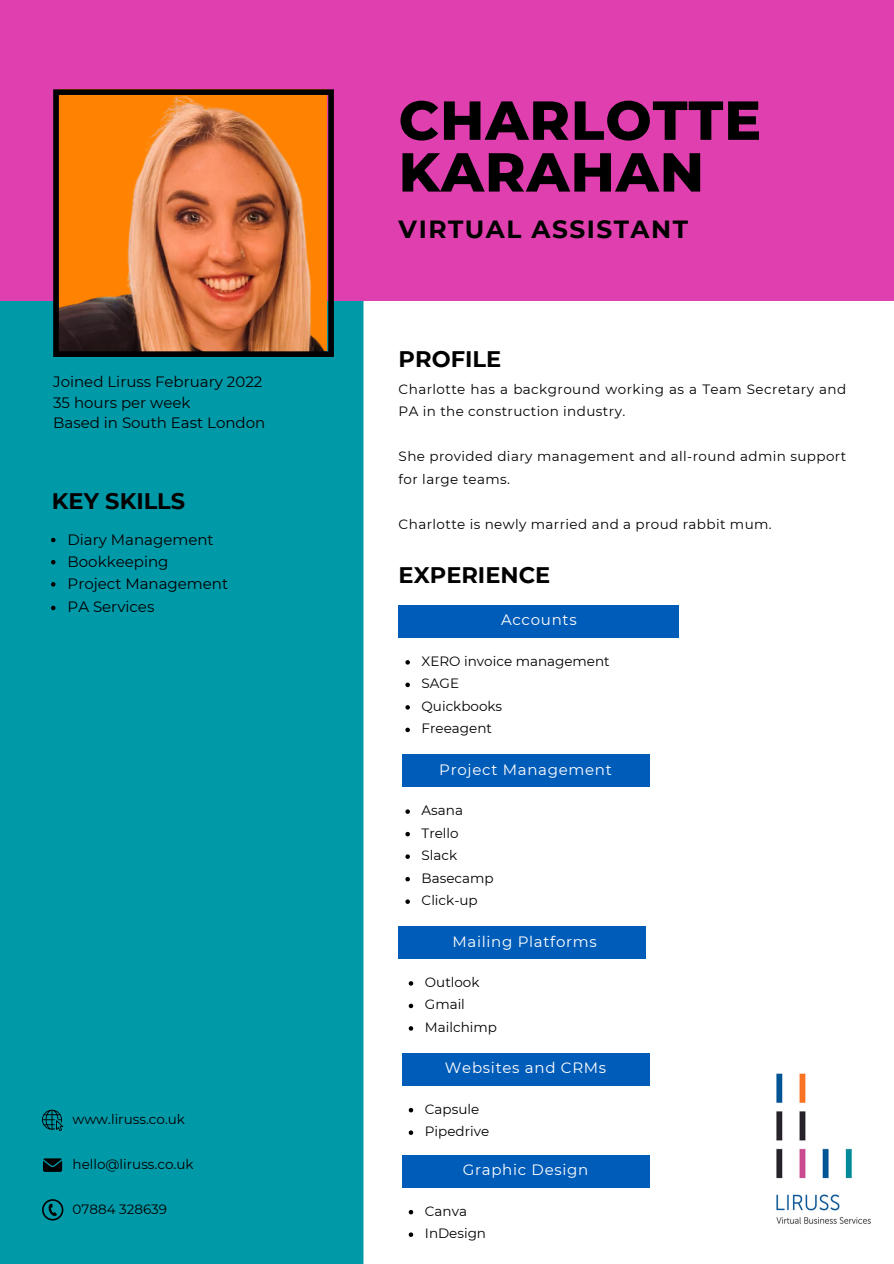
<style>
.page{position:relative;width:894px;height:1264px;background:#fff}
.page>*{position:absolute;margin:0;border:0;box-sizing:border-box;transform-origin:0 0}
.t1{font:800 54.75px/51.8px "Montserrat";letter-spacing:.02em;color:#000}
.t2{font:700 24.75px "Montserrat";letter-spacing:.06em;color:#000}
.t3{font:700 22.5px "Montserrat";color:#000}
.t4{font:15px "Montserrat";color:#000}
.t5{font:15px "Montserrat";letter-spacing:.045em;color:#fff}
.t6{font:13.5px/22.5px "Montserrat";letter-spacing:.03em;color:#000}
.t7{font:13.5px "Montserrat";color:#000}
</style>
<div class="page">
<div style="left:398px;top:605px;width:280px;height:32px;background:#005cb9"></div>
<div style="left:0;top:300px;width:363px;height:963px;background:#0099a8"></div>
<div style="left:402px;top:754px;width:247px;height:32px;background:#005cb9"></div>
<div style="left:402px;top:1053px;width:247px;height:32px;background:#005cb9"></div>
<img style="left:776px;top:1073px;width:95px;height:151px">
<div style="left:0;top:0;width:893px;height:300px;background:#df3faf"></div>
<div style="left:398px;top:926px;width:247px;height:32px;background:#005cb9"></div>
<svg style="left:42px;top:1109px;width:21px;height:22px"></svg>
<svg style="left:43px;top:1158px;width:19px;height:13px"></svg>
<svg style="left:42px;top:1199px;width:21px;height:21px"></svg>
<img style="left:53px;top:89px;width:281px;height:268px">
<svg style="left:405px;top:660px;width:5px;height:4px"></svg>
<svg style="left:405px;top:682px;width:5px;height:5px"></svg>
<svg style="left:405px;top:705px;width:5px;height:4px"></svg>
<svg style="left:405px;top:727px;width:5px;height:5px"></svg>
<svg style="left:405px;top:809px;width:5px;height:4px"></svg>
<svg style="left:405px;top:831px;width:5px;height:5px"></svg>
<svg style="left:405px;top:854px;width:5px;height:4px"></svg>
<svg style="left:405px;top:876px;width:5px;height:5px"></svg>
<svg style="left:405px;top:899px;width:5px;height:4px"></svg>
<svg style="left:51px;top:538px;width:4px;height:4px"></svg>
<svg style="left:51px;top:560px;width:4px;height:4px"></svg>
<svg style="left:51px;top:582px;width:4px;height:4px"></svg>
<svg style="left:51px;top:605px;width:4px;height:5px"></svg>
<svg style="left:408px;top:981px;width:5px;height:4px"></svg>
<svg style="left:408px;top:1003px;width:5px;height:5px"></svg>
<svg style="left:408px;top:1026px;width:5px;height:4px"></svg>
<svg style="left:408px;top:1108px;width:5px;height:4px"></svg>
<svg style="left:408px;top:1130px;width:5px;height:4px"></svg>
<div style="left:402px;top:1155px;width:247px;height:32px;background:#005cb9"></div>
<svg style="left:408px;top:1210px;width:5px;height:4px"></svg>
<svg style="left:408px;top:1232px;width:5px;height:4px"></svg>
<p class="t4" style="left:53px;top:372px;width:211px">Joined Liruss February 2022</p>
<p class="t4" style="left:53px;top:414px;width:213px">Based in South East London</p>
<p class="t4" style="left:53px;top:393px;width:139px">35 hours per week</p>
<p class="t3" style="left:52px;top:487px;width:135px">KEY SKILLS</p>
<p class="t4" style="left:68px;top:530px;width:148px">Diary Management</p>
<p class="t4" style="left:68px;top:552px;width:102px">Bookkeeping</p>
<p class="t4" style="left:68px;top:574px;width:162px">Project Management</p>
<h3 class="t4" style="left:68px;top:598px;width:88px">PA Services</h3>
<p class="t7" style="left:73px;top:1110px;width:114px">www.liruss.co.uk</p>
<h2 class="t7" style="left:73px;top:1155px;width:122px">hello@liruss.co.uk</h2>
<p class="t7" style="left:73px;top:1200px;width:96px">07884 328639</p>
<p class="t1" style="left:398px;top:94px;width:364px">CHARLOTTE<br>KARAHAN</p>
<p class="t2" style="left:398px;top:214px;width:291px">VIRTUAL ASSISTANT</p>
<p class="t3" style="left:398px;top:345px;width:104px">PROFILE</p>
<p class="t6" style="left:398px;top:377px;width:449px">Charlotte has a background working as a Team Secretary and<br>PA in the construction industry.</p>
<p class="t6" style="left:398px;top:445px;width:449px">She provided diary management and all-round admin support for large teams.</p>
<p class="t6" style="left:398px;top:512px;width:374px">Charlotte is newly married and a proud rabbit mum.</p>
<p class="t3" style="left:398px;top:561px;width:153px">EXPERIENCE</p>
<p class="t5" style="left:501px;top:610px;width:77px">Accounts</p>
<h3 class="t7" style="left:421px;top:652px;width:189px">XERO invoice management</h3>
<h3 class="t6" style="left:421px;top:672px;width:39px">SAGE</h3>
<p class="t7" style="left:421px;top:697px;width:82px">Quickbooks</p>
<h2 class="t7" style="left:421px;top:720px;width:72px">Freeagent</h2>
<h2 class="t5" style="left:439px;top:760px;width:174px">Project Management</h2>
<p class="t6" style="left:421px;top:799px;width:43px">Asana</p>
<p class="t6" style="left:421px;top:821px;width:39px">Trello</p>
<p class="t6" style="left:421px;top:844px;width:37px">Slack</p>
<h2 class="t7" style="left:421px;top:869px;width:73px">Basecamp</h2>
<h3 class="t6" style="left:421px;top:889px;width:58px">Click-up</h3>
<p class="t5" style="left:452px;top:932px;width:146px">Mailing Platforms</p>
<h3 class="t7" style="left:425px;top:973px;width:56px">Outlook</h3>
<p class="t6" style="left:425px;top:993px;width:41px">Gmail</p>
<p class="t7" style="left:425px;top:1018px;width:73px">Mailchimp</p>
<p class="t5" style="left:445px;top:1058px;width:163px">Websites and CRMs</p>
<p class="t7" style="left:425px;top:1100px;width:56px">Capsule</p>
<p class="t7" style="left:425px;top:1122px;width:66px">Pipedrive</p>
<h3 class="t5" style="left:462px;top:1160px;width:127px">Graphic Design</h3>
<p class="t6" style="left:425px;top:1199px;width:44px">Canva</p>
<p class="t7" style="left:425px;top:1224px;width:63px">InDesign</p>
</div>
